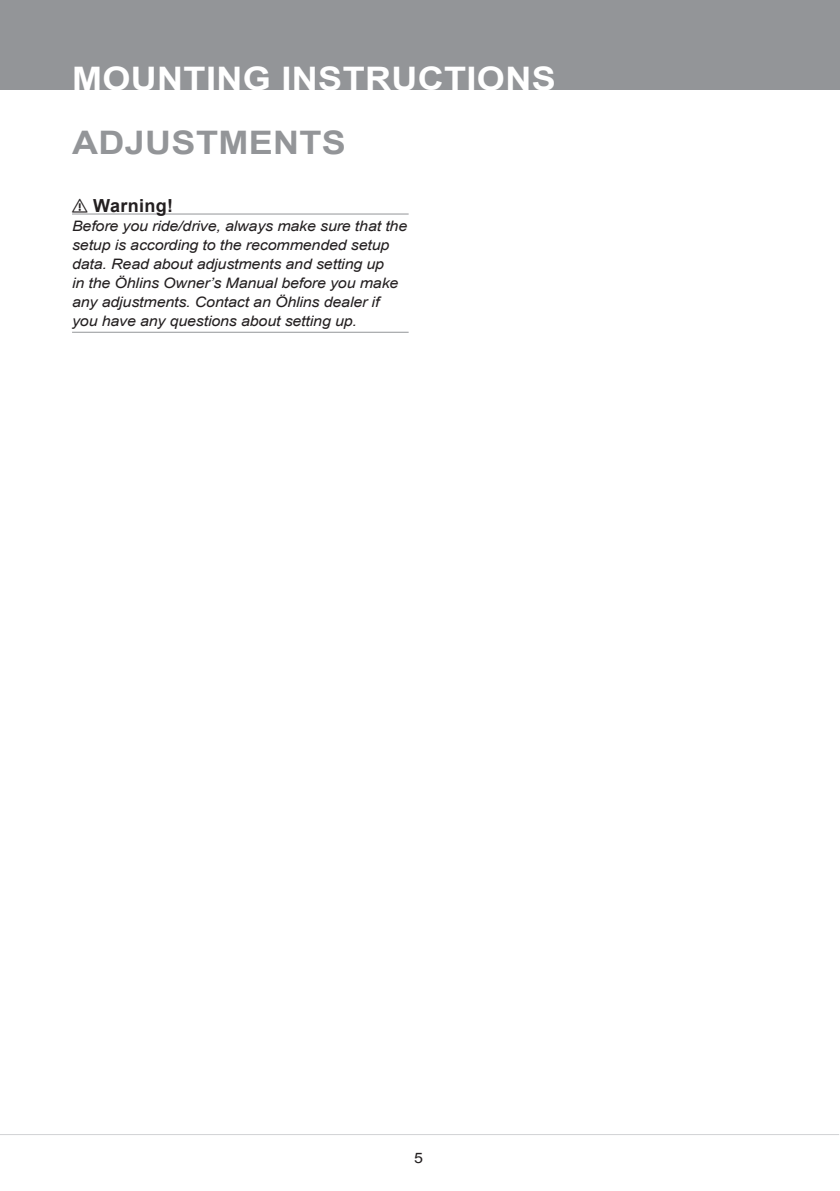
<style>
.page{position:relative;width:840px;height:1191px;background:#fff}
.page>*{position:absolute;margin:0;border:0;box-sizing:border-box;transform-origin:0 0}
.t1{font:700 32.4px "Arial";letter-spacing:.01em;color:#fff;scale:1.11 1}
.t2{font:700 32.4px "Arial";letter-spacing:.01em;color:#939598;scale:1.11 1}
.t3{font:700 18px "Arial";color:#231f20}
.t4{font:italic 14.4px/19px "Arial";letter-spacing:-.01em;color:#231f20;scale:1.11 1}
.t5{font:14.4px "Arial";color:#231f20;scale:1.11 1}
</style>
<div class="page">
<div style="left:0;top:0;width:839px;height:90px;background:#939598"></div>
<hr style="left:0;top:1134px;width:838px;height:1px;background:#d1d2d4">
<hr style="left:72px;top:214px;width:336px;height:1px;background:#939598">
<hr style="left:72px;top:332px;width:336px;height:1px;background:#939598">
<h1 class="t1" style="left:72px;top:57px;width:437px">MOUNTING INSTRUCTIONS</h1>
<h1 class="t2" style="left:72px;top:121px;width:248px">ADJUSTMENTS</h1>
<p class="t3" style="left:72px;top:194px;width:47px">⚠ WARNING!</p>
<p class="t4" style="left:72px;top:217px;width:303px">Before you ride/drive, always make sure that the setup is according to the recommended setup data. Read about adjustments and setting up<br>in the Öhlins Owner’s Manual before you make any adjustments. Contact an Öhlins dealer if you have any questions about setting up.</p>
<p class="t5" style="left:414px;top:1148px;width:10px">5</p>
</div>
